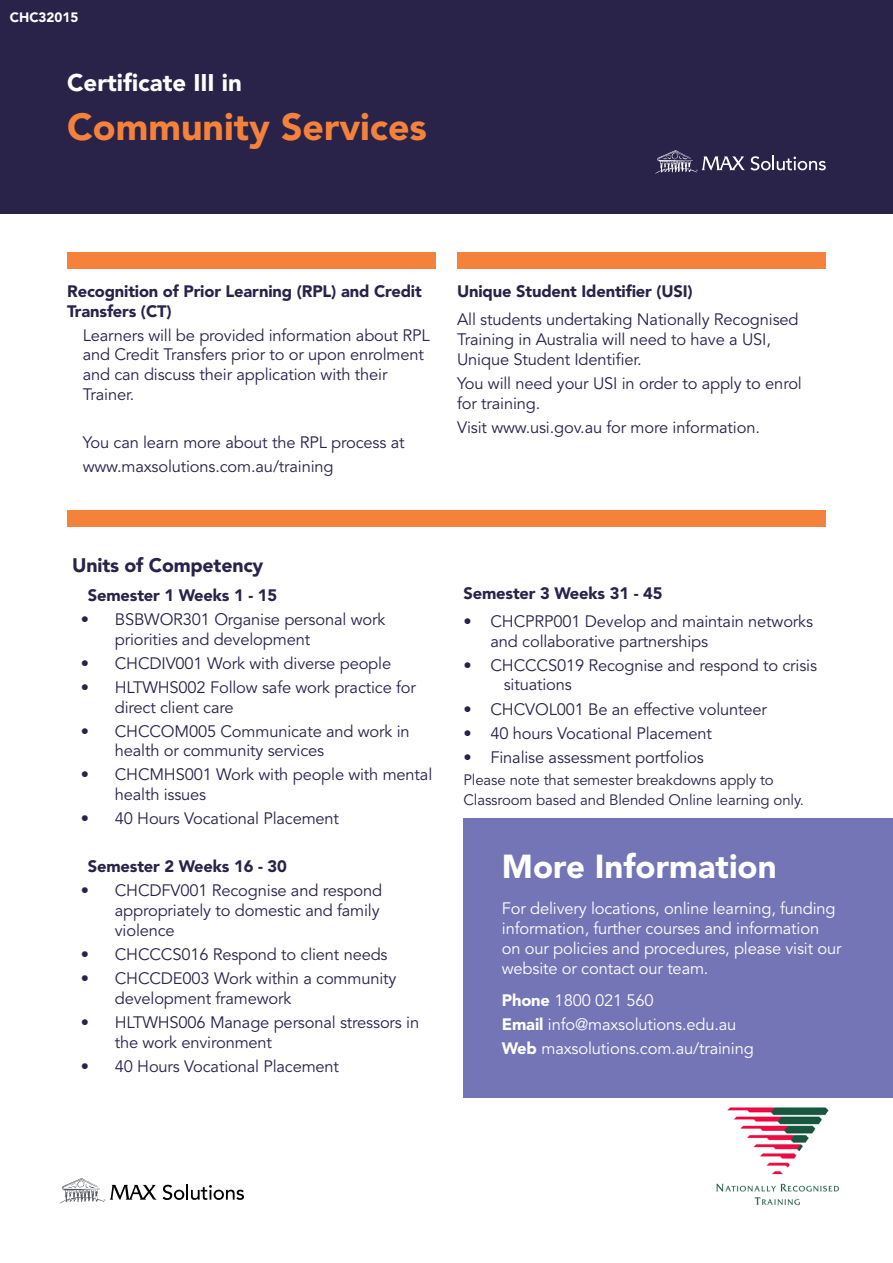
<style>
.page{position:relative;width:893px;height:1263px;background:#fff}
.page>*{position:absolute;margin:0;border:0;box-sizing:border-box;transform-origin:0 0}
.Qualification_title{font:900 37.5px "Avenir";color:#f4823b}
.Quote_text{font:900 33px "Avenir";color:#fff}
.Qualification_title-2{font:900 24px "Avenir";color:#fff}
.Header_-_copy{font:900 19.5px "Avenir";letter-spacing:-.01em;color:#29234a}
.Bullets{font:16.5px/19.8px "Avenir";letter-spacing:-.01em;color:#29234a}
.Copy_reversed_out{font:16.5px/19.8px "Avenir";letter-spacing:-.01em;color:#fff}
.Bullets-2{font:900 16.5px/19.8px "Avenir";letter-spacing:-.01em;color:#29234a}
.Copy{font:16.5px "Avenir";letter-spacing:-.01em;color:#fff}
.Header_-_copy-2{font:900 16.5px "Avenir";letter-spacing:-.01em;color:#29234a}
.Bullets-3{font:15px/19.8px "Avenir";letter-spacing:-.01em;color:#29234a}
.Qualification_title-3{font:900 13.5px "Avenir";color:#fff}
.s1{font-weight:900}
</style>
<div class="page">
<div style="left:463px;top:818px;width:430px;height:280px;background:#7375b7"></div>
<div style="left:0;top:0;width:893px;height:213px;background:#29234a"></div>
<div style="left:67px;top:252px;width:369px;height:17px;background:#f4823b"></div>
<div style="left:457px;top:252px;width:369px;height:17px;background:#f4823b"></div>
<div style="left:67px;top:510px;width:759px;height:17px;background:#f4823b"></div>
<svg style="left:60px;top:1178px;width:97px;height:25px"></svg>
<svg style="left:163px;top:1184px;width:81px;height:16px"></svg>
<svg style="left:655px;top:150px;width:171px;height:24px"></svg>
<img style="left:716px;top:1107px;width:123px;height:99px">
<p class="Qualification_title-3" style="left:10px;top:9px;width:70px">CHC32015</p>
<p class="Qualification_title-3" style="left:10px;top:9px;width:67px">BSB30715</p>
<p class="Qualification_title-2" style="left:67px;top:68px;width:176px">Certificate III in</p>
<p class="Qualification_title" style="left:67px;top:105px;width:361px">Community Services</p>
<p class="Bullets-2" style="left:67px;top:281px;width:356px">Recognition of Prior Learning (RPL) and Credit<br>Transfers (CT)</p>
<p class="Bullets" style="left:83px;top:325px;width:349px">Learners will be provided information about RPL and Credit Transfers prior to or upon enrolment and can discuss their application with their Trainer.</p>
<p class="Bullets" style="left:83px;top:433px;width:323px">You can learn more about the RPL process at</p>
<p class="Bullets" style="left:83px;top:457px;width:252px">www.maxsolutions.com.au/training</p>
<p class="Header_-_copy-2" style="left:457px;top:281px;width:237px">Unique Student Identifier (USI)</p>
<p class="Bullets" style="left:457px;top:310px;width:343px">All students undertaking Nationally Recognised<br>Training in Australia will need to have a USI,<br>Unique Student Identifier.</p>
<p class="Bullets" style="left:457px;top:374px;width:346px">You will need your USI in order to apply to enrol for training.</p>
<p class="Bullets" style="left:457px;top:417px;width:304px">Visit www.usi.gov.au for more information.</p>
<p class="Header_-_copy" style="left:72px;top:554px;width:193px">Units of Competency</p>
<p class="Bullets-2" style="left:88px;top:585px;width:191px">Semester 1 Weeks 1 - 15</p>
<p class="Bullets" style="left:115px;top:610px;width:272px;text-indent:-34px">• BSBWOR301 Organise personal work priorities and development</p>
<p class="Bullets" style="left:81px;top:653px;width:312px">• CHCDIV001 Work with diverse people</p>
<p class="Bullets" style="left:115px;top:678px;width:303px;text-indent:-34px">• HLTWHS002 Follow safe work practice for direct client care</p>
<p class="Bullets" style="left:115px;top:721px;width:296px;text-indent:-34px">• CHCCOM005 Communicate and work in health or community services</p>
<p class="Bullets" style="left:115px;top:765px;width:319px;text-indent:-34px">• CHCMHS001 Work with people with mental health issues</p>
<p class="Bullets" style="left:81px;top:809px;width:260px">• 40 Hours Vocational Placement</p>
<p class="Bullets-2" style="left:88px;top:857px;width:201px">Semester 2 Weeks 16 - 30</p>
<p class="Bullets" style="left:115px;top:881px;width:269px;text-indent:-34px">• CHCDFV001 Recognise and respond appropriately to domestic and family violence</p>
<p class="Bullets" style="left:81px;top:945px;width:308px">• CHCCCS016 Respond to client needs</p>
<p class="Bullets" style="left:115px;top:969px;width:283px;text-indent:-34px">• CHCCDE003 Work within a community development framework</p>
<p class="Bullets" style="left:115px;top:1013px;width:306px;text-indent:-34px">• HLTWHS006 Manage personal stressors in the work environment</p>
<p class="Bullets" style="left:81px;top:1057px;width:260px">• 40 Hours Vocational Placement</p>
<p class="Header_-_copy-2" style="left:463px;top:583px;width:201px">Semester 3 Weeks 31 - 45</p>
<p class="Bullets" style="left:490px;top:612px;width:324px;text-indent:-27px">• CHCPRP001 Develop and maintain networks and collaborative partnerships</p>
<p class="Bullets" style="left:504px;top:655px;width:315px;text-indent:-40px">• CHCCCS019 Recognise and respond to crisis situations</p>
<p class="Bullets" style="left:463px;top:699px;width:305px">• CHCVOL001 Be an effective volunteer</p>
<p class="Bullets" style="left:463px;top:723px;width:250px">• 40 hours Vocational Placement</p>
<p class="Bullets" style="left:463px;top:747px;width:242px">• Finalise assessment portfolios</p>
<p class="Bullets-3" style="left:463px;top:770px;width:342px">Please note that semester breakdowns apply to<br>Classroom based and Blended Online learning only.</p>
<p class="Quote_text" style="left:502px;top:846px;width:276px">More Information</p>
<p class="Copy_reversed_out" style="left:502px;top:899px;width:341px">For delivery locations, online learning, funding information, further courses and information on our policies and procedures, please visit our website or contact our team.</p>
<p class="Copy" style="left:502px;top:991px;width:153px"><span class="s1">Phone</span> 1800 021 560</p>
<p class="Copy" style="left:502px;top:1015px;width:236px"><span class="s1">Email</span> info@maxsolutions.edu.au</p>
<p class="Copy" style="left:502px;top:1039px;width:253px"><span class="s1">Web</span> maxsolutions.com.au/training</p>
</div>
